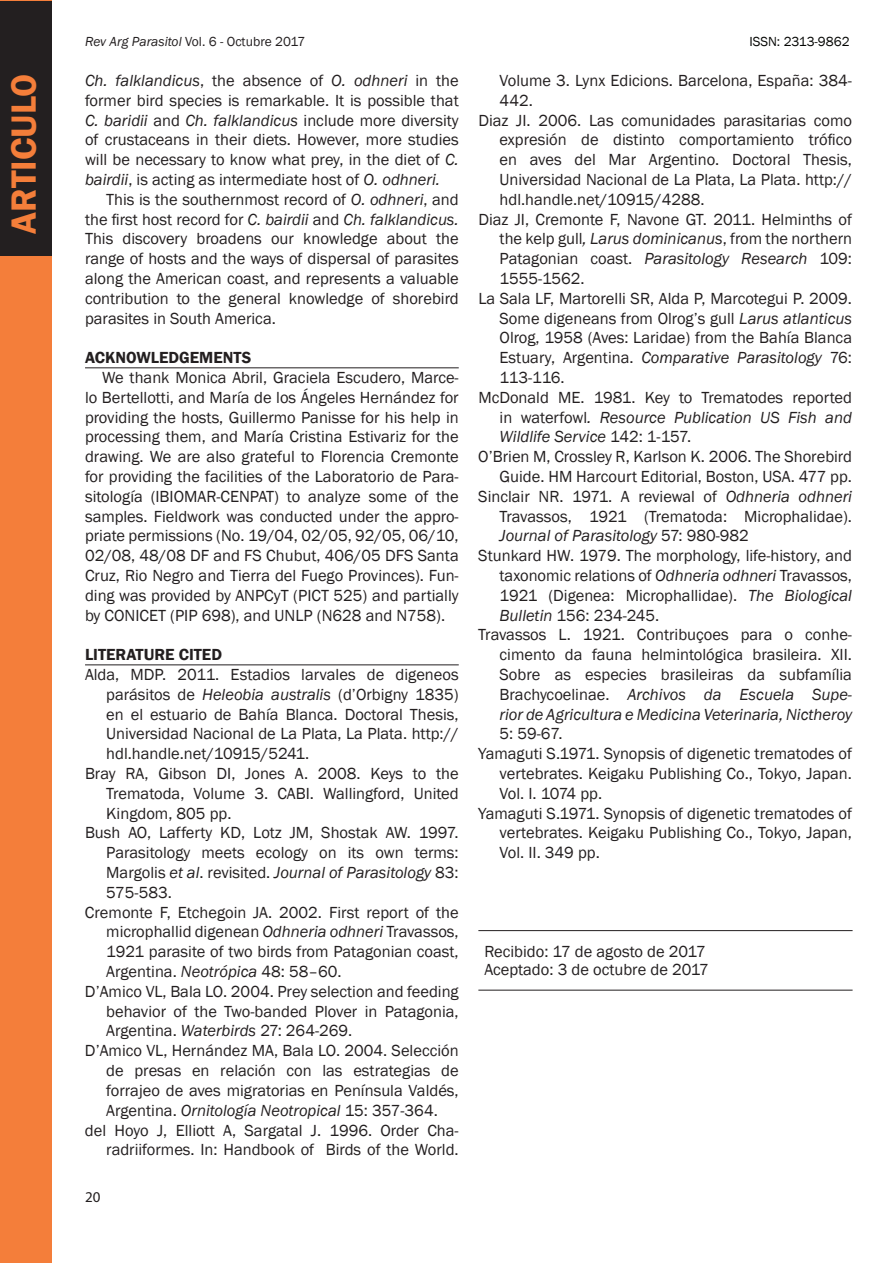
<style>
.page{position:relative;width:893px;height:1263px;background:#fff}
.page>*{position:absolute;margin:0;border:0;box-sizing:border-box;transform-origin:0 0}
.t1{font:600 36px "Franklin Gothic";color:#f47e3a}
.t2{font:16.5px/19.8px "Franklin Gothic";color:#231f20;text-align:justify}
.t3{font:italic 16.5px "Franklin Gothic";color:#231f20}
.t4{font:600 16.5px "Franklin Gothic";color:#231f20}
.t5{font:16.5px "Franklin Gothic";letter-spacing:-.035em;color:#231f20}
.t6{font:15px "Myriad Pro";color:#231f20}
.t7{font:13.5px "Franklin Gothic";color:#231f20}
.t8{font:13.5px "Franklin Gothic";color:#040503}
.s1{font-style:italic}
.s2{font-style:normal}
</style>
<div class="page">
<div style="left:0;top:0;width:51px;height:1263px;background:#f47e3a"></div>
<div style="left:0;top:2px;width:51px;height:254px;background:#231f20"></div>
<hr style="left:478px;top:930px;width:375px;height:1px;background:#231f20">
<hr style="left:478px;top:990px;width:375px;height:1px;background:#231f20">
<hr style="left:85px;top:367px;width:374px;height:1px;background:#231f20">
<hr style="left:85px;top:664px;width:374px;height:1px;background:#231f20">
<h1 class="t1" style="left:2px;top:234px;width:162px;rotate:-90deg">ARTICULO</h1>
<p class="t7" style="left:85px;top:33px;width:222px"><span class="s1">Rev Arg Parasitol</span> Vol. 6 - Octubre 2017</p>
<p class="t8" style="left:749px;top:33px;width:102px">ISSN: 2313-9862</p>
<p class="t2" style="left:85px;top:71px;width:375px"><span class="s1">Ch. falklandicus</span>, the absence of <span class="s1">O. odhneri</span> in the former bird species is remarkable. It is possible that <span class="s1">C. baridii</span> and <span class="s1">Ch. falklandicus</span> include more diversity of crustaceans in their diets. However, more studies will be necessary to know what prey, in the diet of <span class="s1">C. bairdii</span>, is acting as intermediate host of <span class="s1">O. odhneri.</span></p>
<p class="t2" style="left:85px;top:190px;width:375px;text-indent:21px">This is the southernmost record of <span class="s1">O. odhneri</span>, and the first host record for <span class="s1">C. bairdii</span> and <span class="s1">Ch. falklandicus.<br></span>This discovery broadens our knowledge about the range of hosts and the ways of dispersal of parasites along the American coast, and represents a valuable contribution to the general knowledge of shorebird parasites in South America.</p>
<p class="t4" style="left:85px;top:347px;width:168px">ACKNOWLEDGEMENTS</p>
<p class="t2" style="left:85px;top:368px;width:375px;text-indent:17px">We thank Monica Abril, Graciela Escudero, Marce&shy;lo Bertellotti, and María de los Ángeles Hernández for providing the hosts, Guillermo Panisse for his help in processing them, and María Cristina Estivariz for the drawing. We are also grateful to Florencia Cremonte for providing the facilities of the Laboratorio de Para&shy;sitología (IBIOMAR-CENPAT) to analyze some of the samples. Fieldwork was conducted under the appro&shy;priate permissions (No. 19/04, 02/05, 92/05, 06/10, 02/08, 48/08 DF and FS Chubut, 406/05 DFS Santa Cruz, Rio Negro and Tierra del Fuego Provinces). Fun&shy;ding was provided by ANPCyT (PICT 525) and partially by CONICET (PIP 698), and UNLP (N628 and N758).</p>
<p class="t4" style="left:85px;top:644px;width:139px">LITERATURE CITED</p>
<p class="t2" style="left:85px;top:665px;width:375px">Alda, MDP. 2011. Estadios larvales de digeneos</p>
<p class="t2" style="left:106px;top:685px;width:354px">parásitos de <span class="s1">Heleobia australis</span> (d’Orbigny 1835)</p>
<p class="t2" style="left:106px;top:705px;width:354px">en el estuario de Bahía Blanca. Doctoral Thesis,</p>
<p class="t2" style="left:106px;top:724px;width:354px">Universidad Nacional de La Plata, La Plata. http://</p>
<p class="t2" style="left:106px;top:744px;width:205px">hdl.handle.net/10915/5241.</p>
<p class="t2" style="left:85px;top:764px;width:375px">Bray RA, Gibson DI, Jones A. 2008. Keys to the</p>
<p class="t2" style="left:106px;top:784px;width:354px">Trematoda, Volume 3. CABI. Wallingford, United</p>
<p class="t2" style="left:106px;top:804px;width:127px">Kingdom, 805 pp.</p>
<p class="t2" style="left:85px;top:823px;width:375px">Bush AO, Lafferty KD, Lotz JM, Shostak AW. 1997.</p>
<p class="t2" style="left:106px;top:843px;width:354px">Parasitology meets ecology on its own terms:</p>
<p class="t3" style="left:106px;top:862px;width:354px"><span class="s2">Margolis</span> et al<span class="s2">. revisited.</span> Journal of Parasitology <span class="s2">83:</span></p>
<p class="t2" style="left:106px;top:883px;width:67px">575-583.</p>
<p class="t2" style="left:85px;top:903px;width:375px">Cremonte F, Etchegoin JA. 2002. First report of the</p>
<p class="t2" style="left:106px;top:922px;width:354px">microphallid digenean <span class="s1">Odhneria odhneri</span> Travassos,</p>
<p class="t2" style="left:106px;top:942px;width:354px">1921 parasite of two birds from Patagonian coast,</p>
<p class="t2" style="left:106px;top:962px;width:237px">Argentina. <span class="s1">Neotrópica</span> 48: 58–60.</p>
<p class="t2" style="left:85px;top:982px;width:375px">D’Amico VL, Bala LO. 2004. Prey selection and feeding</p>
<p class="t2" style="left:106px;top:1002px;width:354px">behavior of the Two-banded Plover in Patagonia,</p>
<p class="t2" style="left:106px;top:1021px;width:248px">Argentina. <span class="s1">Waterbirds</span> 27: 264-269.</p>
<p class="t2" style="left:85px;top:1041px;width:375px">D’Amico VL, Hernández MA, Bala LO. 2004. Selección</p>
<p class="t2" style="left:106px;top:1061px;width:354px">de presas en relación con las estrategias de</p>
<p class="t2" style="left:106px;top:1081px;width:354px">forrajeo de aves migratorias en Península Valdés,</p>
<p class="t3" style="left:106px;top:1100px;width:333px"><span class="s2">Argentina.</span> Ornitología Neotropical <span class="s2">15: 357-364.</span></p>
<p class="t2" style="left:85px;top:1120px;width:375px">del Hoyo J, Elliott A, Sargatal J. 1996. Order Cha-</p>
<p class="t2" style="left:106px;top:1140px;width:354px">radriiformes. In: Handbook of Birds of the World.</p>
<p class="t6" style="left:85px;top:1188px;width:17px">20</p>
<p class="t2" style="left:500px;top:71px;width:354px">Volume 3. Lynx Edicions. Barcelona, España: 384-</p>
<p class="t2" style="left:500px;top:91px;width:35px">442.</p>
<p class="t2" style="left:478px;top:111px;width:375px">Diaz JI. 2006. Las comunidades parasitarias como</p>
<p class="t2" style="left:500px;top:130px;width:354px">expresión de distinto comportamiento trófico</p>
<p class="t2" style="left:500px;top:150px;width:354px">en aves del Mar Argentino. Doctoral Thesis,</p>
<p class="t2" style="left:500px;top:170px;width:354px">Universidad Nacional de La Plata, La Plata. http://</p>
<p class="t2" style="left:500px;top:190px;width:206px">hdl.handle.net/10915/4288.</p>
<p class="t2" style="left:478px;top:210px;width:375px">Diaz JI, Cremonte F, Navone GT. 2011. Helminths of</p>
<p class="t2" style="left:500px;top:229px;width:354px">the kelp gull<span class="s1">, Larus dominicanus</span>, from the northern</p>
<p class="t2" style="left:500px;top:249px;width:354px">Patagonian coast. <span class="s1">Parasitology Research</span> 109:</p>
<p class="t2" style="left:500px;top:269px;width:87px">1555-1562.</p>
<p class="t2" style="left:478px;top:289px;width:375px">La Sala LF, Martorelli SR, Alda P, Marcotegui P. 2009.</p>
<p class="t2" style="left:500px;top:309px;width:354px">Some digeneans from Olrog’s gull <span class="s1">Larus atlanticus</span></p>
<p class="t2" style="left:500px;top:328px;width:354px">Olrog, 1958 (Aves: Laridae) from the Bahía Blanca</p>
<p class="t3" style="left:500px;top:347px;width:354px"><span class="s2">Estuary, Argentina.</span> Comparative Parasitology <span class="s2">76:</span></p>
<p class="t2" style="left:500px;top:368px;width:66px">113-116.</p>
<p class="t2" style="left:478px;top:388px;width:375px">McDonald ME. 1981. Key to Trematodes reported</p>
<p class="t3" style="left:500px;top:407px;width:354px"><span class="s2">in waterfowl</span>. Resource Publication US Fish and</p>
<p class="t3" style="left:500px;top:427px;width:193px">Wildlife Service <span class="s2">142: 1-157.</span></p>
<p class="t2" style="left:478px;top:447px;width:375px">O’Brien M, Crossley R, Karlson K. 2006. The Shorebird</p>
<p class="t2" style="left:500px;top:467px;width:354px">Guide. HM Harcourt Editorial, Boston, USA. 477 pp.</p>
<p class="t2" style="left:478px;top:487px;width:375px">Sinclair NR. 1971. A reviewal of <span class="s1">Odhneria odhneri</span></p>
<p class="t2" style="left:500px;top:507px;width:354px">Travassos, 1921 (Trematoda: Microphalidae).</p>
<p class="t3" style="left:500px;top:526px;width:251px">Journal of Parasitology <span class="s2">57: 980-982</span></p>
<p class="t2" style="left:478px;top:546px;width:375px">Stunkard HW. 1979. The morphology, life-history, and</p>
<p class="t2" style="left:500px;top:566px;width:354px">taxonomic relations of <span class="s1">Odhneria odhneri</span> Travassos,</p>
<p class="t2" style="left:500px;top:586px;width:354px">1921 (Digenea: Microphallidae). <span class="s1">The Biological</span></p>
<p class="t2" style="left:500px;top:606px;width:161px"><span class="s1">Bulletin</span> 156: 234-245.</p>
<p class="t2" style="left:478px;top:625px;width:375px">Travassos L. 1921. Contribuçoes para o conhe-</p>
<p class="t2" style="left:500px;top:645px;width:354px">cimento da fauna helmintológica brasileira. XII.</p>
<p class="t2" style="left:500px;top:665px;width:354px">Sobre as especies brasileiras da subfamília</p>
<p class="t3" style="left:500px;top:684px;width:354px"><span class="s2">Brachycoelinae.</span> Archivos da Escuela Supe-</p>
<p class="t3" style="left:500px;top:704px;width:354px">rior de Agricultura e Medicina Veterinaria, Nictheroy</p>
<p class="t2" style="left:500px;top:724px;width:65px">5: 59-67.</p>
<p class="t2" style="left:478px;top:744px;width:375px">Yamaguti S.1971. Synopsis of digenetic trematodes of</p>
<p class="t2" style="left:500px;top:764px;width:354px">vertebrates. Keigaku Publishing Co., Tokyo, Japan.</p>
<p class="t5" style="left:500px;top:783px;width:104px">Vol. I. 1074 pp.</p>
<p class="t2" style="left:478px;top:804px;width:375px">Yamaguti S.1971. Synopsis of digenetic trematodes of</p>
<p class="t2" style="left:500px;top:823px;width:354px">vertebrates. Keigaku Publishing Co., Tokyo, Japan,</p>
<p class="t2" style="left:500px;top:843px;width:102px">Vol. II. 349 pp.</p>
<p class="t2" style="left:484px;top:943px;width:226px;line-height:18px">Recibido: 17 de agosto de 2017<br>Aceptado: 3 de octubre de 2017</p>
</div>
